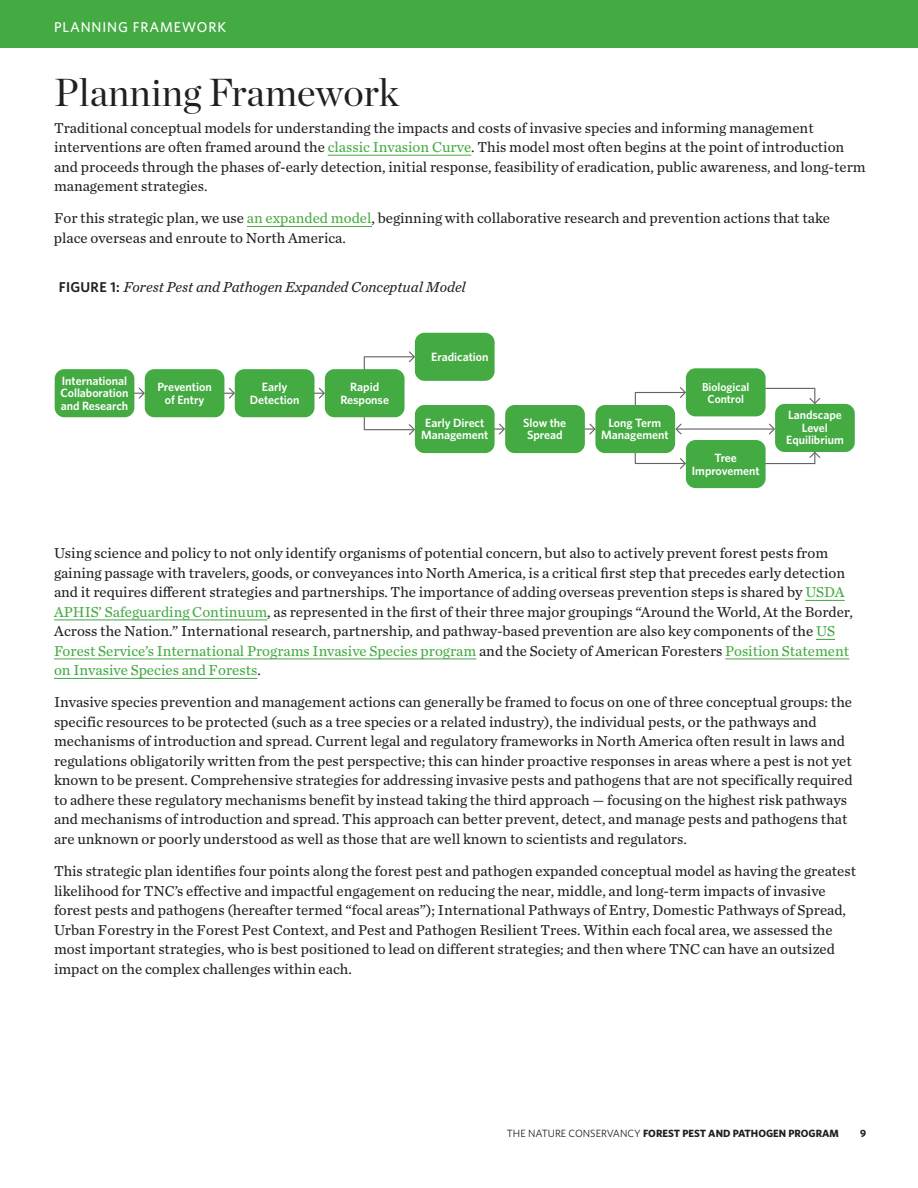
<style>
.page{position:relative;width:918px;height:1188px;background:#fff}
.page>*{position:absolute;margin:0;border:0;box-sizing:border-box;transform-origin:0 0}
.t1{font:39px "Chronicle Display";color:#231f20}
.t2{font:15px/19.5px "Chronicle Text G2";color:#231f20}
.t3{font:italic 15px "Chronicle Text G2";color:#231f20}
.t4{font:500 14.25px "Whitney";letter-spacing:.06em;color:#fff}
.t5{font:600 12px/12.5px "Whitney";letter-spacing:-.005em;color:#fff;text-align:center}
.t6{font:600 11.7px/12px "Whitney";letter-spacing:-.005em;color:#fff;text-align:center}
.t7{font:700 10.5px "Whitney";color:#231f20}
.s1{color:#44aa42}
.s2{color:#4aaa42}
.s3{font-family:"Whitney";font-weight:600;font-style:normal;font-size:14.25px}
.s4{font-weight:400}
</style>
<div class="page">
<div style="left:0;top:0;width:918px;height:47px;background:#44aa42"></div>
<hr style="left:54px;top:678px;width:203px;height:1px;background:#44aa42">
<hr style="left:725px;top:659px;width:124px;height:1px;background:#44aa42">
<hr style="left:54px;top:659px;width:422px;height:1px;background:#44aa42">
<svg style="left:816px;top:639px;width:19px;height:1px"></svg>
<hr style="left:54px;top:620px;width:213px;height:1px;background:#44aa42">
<hr style="left:805px;top:600px;width:40px;height:1px;background:#44aa42">
<svg style="left:134px;top:388px;width:11px;height:11px"></svg>
<svg style="left:224px;top:388px;width:11px;height:11px"></svg>
<svg style="left:314px;top:388px;width:11px;height:11px"></svg>
<svg style="left:364px;top:417px;width:51px;height:18px"></svg>
<svg style="left:364px;top:351px;width:51px;height:20px"></svg>
<svg style="left:495px;top:424px;width:10px;height:11px"></svg>
<svg style="left:585px;top:424px;width:10px;height:11px"></svg>
<hr style="left:676px;top:428px;width:98px;height:2px;background:#636366">
<svg style="left:769px;top:424px;width:6px;height:11px"></svg>
<svg style="left:675px;top:424px;width:7px;height:11px"></svg>
<svg style="left:766px;top:388px;width:54px;height:17px"></svg>
<svg style="left:766px;top:451px;width:54px;height:13px"></svg>
<svg style="left:635px;top:449px;width:51px;height:20px"></svg>
<svg style="left:635px;top:387px;width:51px;height:20px"></svg>
<div style="left:55px;top:369px;width:79px;height:48px;background:#44aa42;border-radius:10px"></div>
<div style="left:145px;top:369px;width:79px;height:48px;background:#44aa42;border-radius:10px"></div>
<div style="left:235px;top:369px;width:79px;height:48px;background:#44aa42;border-radius:10px"></div>
<div style="left:325px;top:369px;width:80px;height:48px;background:#44aa42;border-radius:10px"></div>
<div style="left:415px;top:405px;width:80px;height:48px;background:#44aa42;border-radius:10px"></div>
<div style="left:415px;top:333px;width:80px;height:48px;background:#44aa42;border-radius:10px"></div>
<hr style="left:247px;top:226px;width:124px;height:1px;background:#4aaa42">
<hr style="left:328px;top:155px;width:143px;height:1px;background:#44aa42">
<div style="left:505px;top:405px;width:80px;height:48px;background:#44aa42;border-radius:10px"></div>
<div style="left:775px;top:404px;width:80px;height:48px;background:#44aa42;border-radius:10px"></div>
<div style="left:686px;top:368px;width:80px;height:48px;background:#44aa42;border-radius:10px"></div>
<div style="left:686px;top:440px;width:80px;height:48px;background:#44aa42;border-radius:10px"></div>
<div style="left:595px;top:405px;width:80px;height:48px;background:#44aa42;border-radius:10px"></div>
<p class="t4" style="left:54px;top:17px;width:174px">PLANNING FRAMEWORK</p>
<h1 class="t1" style="left:54px;top:63px;width:346px">Planning Framework</h1>
<p class="t2" style="left:54px;top:117px;width:813px">Traditional conceptual models for understanding the impacts and costs of invasive species and informing management interventions are often framed around the <span class="s1">classic Invasion Curve</span>. This model most often begins at the point of introduction and proceeds through the phases of-early detection, initial response, feasibility of eradication, public awareness, and long-term management strategies.</p>
<p class="t2" style="left:54px;top:208px;width:778px">For this strategic plan, we use <span class="s2">an expanded model</span>, beginning with collaborative research and prevention actions that take place overseas and enroute to North America.</p>
<p class="t3" style="left:59px;top:276px;width:409px"><span class="s3">FIGURE 1:</span> Forest Pest and Pathogen Expanded Conceptual Model</p>
<p class="t5" style="left:61px;top:374px;width:70px;text-align:justify">International Collaboration and Research</p>
<p class="t5" style="left:157px;top:380px;width:56px">Prevention of Entry</p>
<p class="t5" style="left:250px;top:380px;width:51px">Early<br>Detection</p>
<p class="t5" style="left:340px;top:381px;width:50px">Rapid<br>Response</p>
<p class="t5" style="left:431px;top:350px;width:59px">Eradication</p>
<p class="t5" style="left:421px;top:416px;width:69px">Early Direct<br>Management</p>
<p class="t6" style="left:702px;top:381px;width:49px">Biological<br>Control</p>
<p class="t5" style="left:523px;top:416px;width:45px">Slow the<br>Spread</p>
<p class="t5" style="left:786px;top:408px;width:59px">Landscape<br>Level<br>Equilibrium</p>
<p class="t5" style="left:692px;top:452px;width:69px">Tree<br>Improvement</p>
<p class="t5" style="left:601px;top:416px;width:69px">Long Term<br>Management</p>
<p class="t2" style="left:54px;top:543px;width:800px">Using science and policy to not only identify organisms of potential concern, but also to actively prevent forest pests from gaining passage with travelers, goods, or conveyances into North America, is a critical first step that precedes early detection and it requires different strategies and partnerships. The importance of adding overseas prevention steps is shared by <span class="s1">USDA APHIS’ Safeguarding Continuum</span>, as represented in the first of their three major groupings “Around the World, At the Border, Across the Nation.” International research, partnership, and pathway-based prevention are also key components of the <span class="s1">US Forest Service’s International Programs Invasive Species program</span> and the Society of American Foresters <span class="s1">Position Statement on Invasive Species and Forests</span>.</p>
<p class="t2" style="left:54px;top:692px;width:800px">Invasive species prevention and management actions can generally be framed to focus on one of three conceptual groups: the specific resources to be protected (such as a tree species or a related industry), the individual pests, or the pathways and mechanisms of introduction and spread. Current legal and regulatory frameworks in North America often result in laws and regulations obligatorily written from the pest perspective; this can hinder proactive responses in areas where a pest is not yet known to be present. Comprehensive strategies for addressing invasive pests and pathogens that are not specifically required to adhere these regulatory mechanisms benefit by instead taking the third approach — focusing on the highest risk pathways and mechanisms of introduction and spread. This approach can better prevent, detect, and manage pests and pathogens that are unknown or poorly understood as well as those that are well known to scientists and regulators.</p>
<p class="t2" style="left:54px;top:861px;width:804px">This strategic plan identifies four points along the forest pest and pathogen expanded conceptual model as having the greatest likelihood for TNC’s effective and impactful engagement on reducing the near, middle, and long-term impacts of invasive forest pests and pathogens (hereafter termed “focal areas”); International Pathways of Entry, Domestic Pathways of Spread, Urban Forestry in the Forest Pest Context, and Pest and Pathogen Resilient Trees. Within each focal area, we assessed the most important strategies, who is best positioned to lead on different strategies; and then where TNC can have an outsized impact on the complex challenges within each.</p>
<p class="t7" style="left:507px;top:1126px;width:334px"><span class="s4">THE NATURE CONSERVANCY</span> FOREST PEST AND PATHOGEN PROGRAM</p>
<p class="t7" style="left:860px;top:1126px;width:8px">9</p>
</div>
